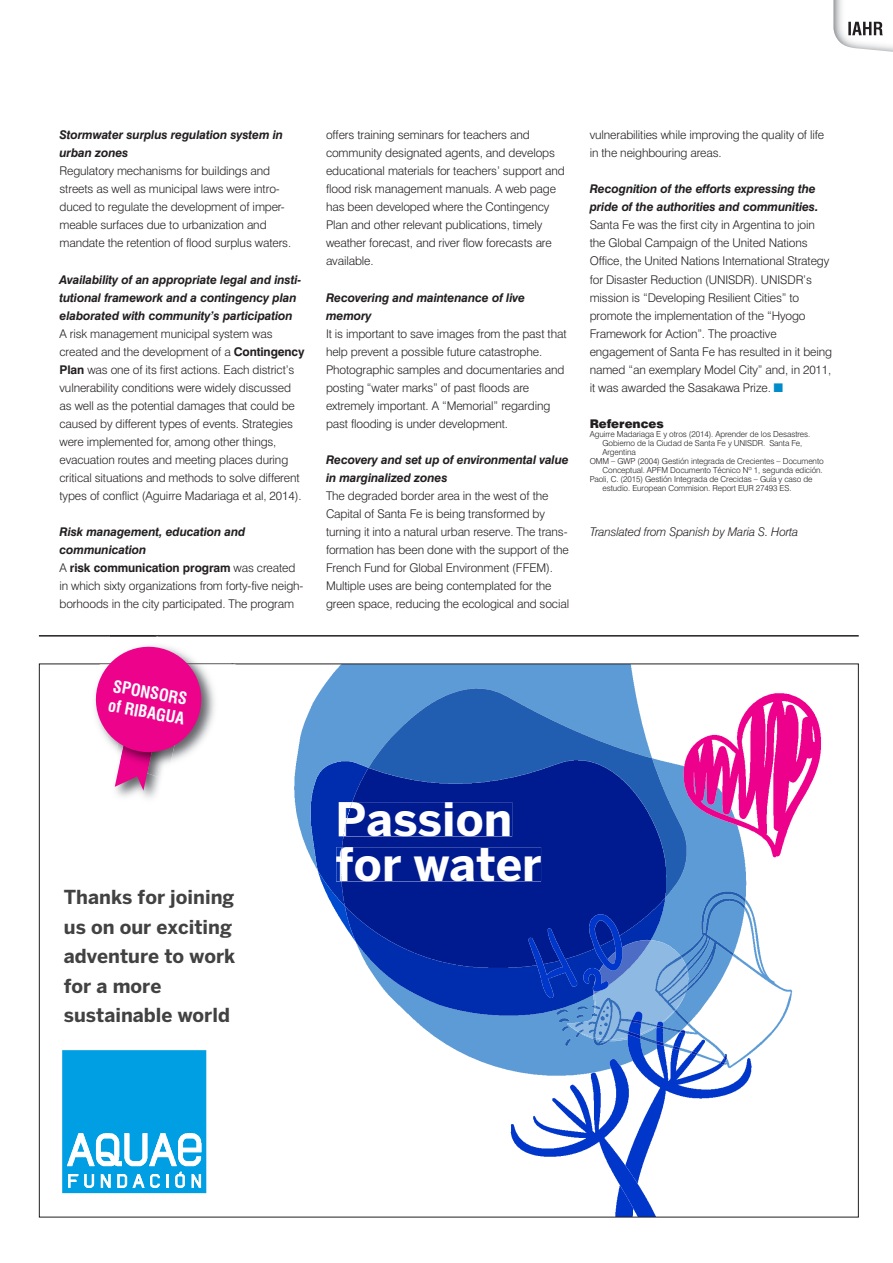
<style>
.page{position:relative;width:893px;height:1263px;background:#fff}
.page>*{position:absolute;margin:0;border:0;box-sizing:border-box;transform-origin:0 0}
.t1{font:700 46.05px "Benton Sans";color:#fff}
.t2{font:700 19.2px/29.4px "Benton Sans";color:#424242}
.t3{font:700 condensed 16.5px/19.8px "Swiss 721 BT";color:#fff}
.t4{font:300 12px/18px "Swiss 721 BT";letter-spacing:-.01em;color:#231f20}
.t5{font:italic 700 12px/18px "Swiss 721 BT";letter-spacing:-.01em;color:#231f20}
.t6{font:italic 300 12px "Swiss 721 BT";letter-spacing:-.01em;color:#231f20}
.t7{font:900 12px "Swiss 721 BT";letter-spacing:-.005em;color:#231f20}
.t8{font:300 8.25px "Swiss 721 BT";letter-spacing:-.01em;color:#231f20}
.s1{font-weight:700}
.s2{font-weight:700;font-style:italic}
.s3{font-family:"Monotype Sorts";font-weight:400;color:#008bc9}
</style>
<div class="page">
<svg style="left:833px;top:0;width:60px;height:52px"></svg>
<svg style="left:294px;top:665px;width:341px;height:193px;fill:#5c9bd5"></svg>
<svg style="left:368px;top:688px;width:268px;height:5px"></svg>
<svg style="left:311px;top:693px;width:510px;height:522px"></svg>
<svg style="left:62px;top:1050px;width:144px;height:143px;background:#24ace6"></svg>
<hr style="left:39px;top:635px;width:820px;height:1px;background:#231f20">
<img style="left:116px;top:790px;width:41px;height:8px">
<img style="left:100px;top:636px;width:133px;height:28px">
<img style="left:71px;top:664px;width:168px;height:67px">
<svg style="left:89px;top:640px;width:119px;height:150px"></svg>
<p class="t5" style="left:60px;top:127px;width:225px">Stormwater surplus regulation system in urban zones</p>
<p class="t4" style="left:60px;top:163px;width:233px">Regulatory mechanisms for buildings and streets as well as municipal laws were intro&shy;duced to regulate the development of imper&shy;meable surfaces due to urbanization and mandate the retention of flood surplus waters.</p>
<p class="t5" style="left:60px;top:271px;width:243px">Availability of an appropriate legal and insti&shy;tutional framework and a contingency plan elaborated with community’s participation</p>
<p class="t4" style="left:60px;top:325px;width:247px">A risk management municipal system was created and the development of a <span class="s1">Contingency Plan</span> was one of its first actions. Each district’s vulnerability conditions were widely discussed as well as the potential damages that could be caused by different types of events. Strategies were implemented for, among other things, evacuation routes and meeting places during critical situations and methods to solve different types of conflict (Aguirre Madariaga et al, 2014).</p>
<p class="t4" style="left:60px;top:523px;width:246px"><span class="s2">Risk management, education and communication<br></span>A <span class="s1">risk communication program</span> was created in which sixty organizations from forty-five neigh&shy;borhoods in the city participated. The program</p>
<p class="t4" style="left:326px;top:127px;width:240px">offers training seminars for teachers and community designated agents, and develops educational materials for teachers’ support and flood risk management manuals. A web page has been developed where the Contingency Plan and other relevant publications, timely weather forecast, and river flow forecasts are available.</p>
<p class="t5" style="left:326px;top:289px;width:201px">Recovering and maintenance of live memory</p>
<p class="t4" style="left:326px;top:325px;width:242px">It is important to save images from the past that help prevent a possible future catastrophe.<br>Photographic samples and documentaries and posting “water marks” of past floods are extremely important. A “Memorial” regarding past flooding is under development.</p>
<p class="t5" style="left:326px;top:451px;width:244px">Recovery and set up of environmental value in marginalized zones</p>
<p class="t4" style="left:326px;top:487px;width:245px">The degraded border area in the west of the Capital of Santa Fe is being transformed by turning it into a natural urban reserve. The trans&shy;formation has been done with the support of the French Fund for Global Environment (FFEM).<br>Multiple uses are being contemplated for the green space, reducing the ecological and social</p>
<p class="t4" style="left:590px;top:127px;width:236px">vulnerabilities while improving the quality of life in the neighbouring areas.</p>
<p class="t5" style="left:590px;top:181px;width:230px">Recognition of the efforts expressing the pride of the authorities and communities.</p>
<p class="t4" style="left:590px;top:217px;width:244px">Santa Fe was the first city in Argentina to join the Global Campaign of the United Nations Office, the United Nations International Strategy for Disaster Reduction (UNISDR). UNISDR’s mission is “Developing Resilient Cities” to promote the implementation of the “Hyogo Framework for Action”. The proactive engagement of Santa Fe has resulted in it being named “an exemplary Model City” and, in 2011, it was awarded the Sasakawa Prize. <span class="s3">n</span></p>
<p class="t7" style="left:590px;top:419px;width:76px">References</p>
<p class="t8" style="left:590px;top:431px;width:222px">Aguirre Madariaga E y otros (2014). Aprender de los Desastres.</p>
<p class="t8" style="left:602px;top:440px;width:201px">Gobierno de la Ciudad de Santa Fe y UNISDR. Santa Fe,</p>
<p class="t8" style="left:602px;top:449px;width:35px">Argentina</p>
<p class="t8" style="left:590px;top:458px;width:235px">OMM – GWP (2004) Gestión integrada de Crecientes – Documento</p>
<p class="t8" style="left:602px;top:467px;width:222px">Conceptual. APFM Documento Técnico Nº 1, segunda edición.</p>
<p class="t8" style="left:590px;top:476px;width:224px">Paoli, C. (2015) Gestión Integrada de Crecidas – Guía y caso de</p>
<p class="t8" style="left:602px;top:485px;width:191px">estudio. European Commision. Report EUR 27493 ES.</p>
<p class="t6" style="left:590px;top:527px;width:210px">Translated from Spanish by Maria S. Horta</p>
<h3 class="t3" style="left:114px;top:677px;width:79px;rotate:10deg">SPONSORS of RIBAGUA</h3>
<h2 class="t2" style="left:64px;top:883px;width:173px">Thanks for joining us on our exciting adventure to work for a more sustainable world</h2>
<h1 class="t1" style="left:335px;top:793px;width:178px">Passion</h1>
<h1 class="t1" style="left:335px;top:838px;width:208px">for water</h1>
</div>
